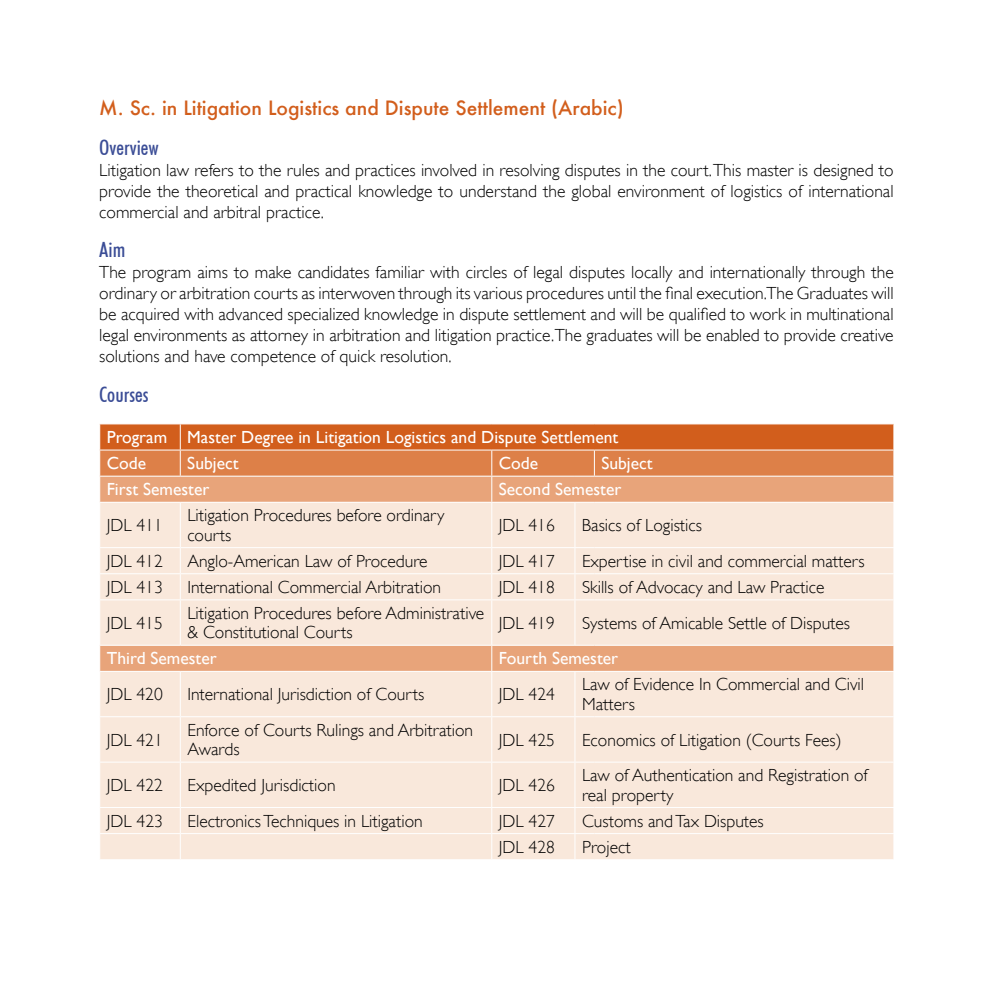
<style>
.page{position:relative;width:993px;height:993px;background:#fff}
.page>*{position:absolute;margin:0;border:0;box-sizing:border-box;transform-origin:0 0}
.t1{font:500 condensed 21px "Futura BT";color:#3b4d96}
.t2{font:500 19.25px "Futura";color:#d25e1c}
.t3{font:300 17.5px/21px "Gill Sans";color:#000}
.t4{font:17.5px/26.1px "Gill Sans";color:#fff}
</style>
<div class="page">
<svg style="left:100px;top:502px;width:793px;height:357px;background:#f7e3d4"></svg>
<svg style="left:99px;top:424px;width:795px;height:78px;background:#de8753"></svg>
<hr style="left:491px;top:501px;width:83px;height:1px;background:#fff">
<hr style="left:574px;top:502px;width:1px;height:45px;background:#fff">
<hr style="left:180px;top:501px;width:311px;height:1px;background:#fff">
<hr style="left:491px;top:502px;width:1px;height:45px;background:#fff">
<hr style="left:99px;top:501px;width:81px;height:1px;background:#fff">
<hr style="left:180px;top:502px;width:1px;height:45px;background:#fff">
<hr style="left:594px;top:547px;width:300px;height:1px;background:#fff">
<hr style="left:491px;top:547px;width:83px;height:1px;background:#fff">
<hr style="left:180px;top:547px;width:311px;height:1px;background:#fff">
<hr style="left:99px;top:547px;width:81px;height:1px;background:#fff">
<hr style="left:594px;top:573px;width:300px;height:1px;background:#fff">
<svg style="left:893px;top:548px;width:1px;height:51px"></svg>
<hr style="left:491px;top:573px;width:83px;height:1px;background:#fff">
<hr style="left:180px;top:573px;width:311px;height:1px;background:#fff">
<svg style="left:491px;top:548px;width:1px;height:51px"></svg>
<hr style="left:99px;top:573px;width:81px;height:1px;background:#fff">
<svg style="left:180px;top:548px;width:1px;height:51px"></svg>
<hr style="left:594px;top:599px;width:300px;height:1px;background:#fff">
<svg style="left:574px;top:547px;width:20px;height:53px"></svg>
<hr style="left:491px;top:599px;width:83px;height:1px;background:#fff">
<hr style="left:574px;top:600px;width:1px;height:44px;background:#fff">
<hr style="left:180px;top:599px;width:311px;height:1px;background:#fff">
<hr style="left:491px;top:600px;width:1px;height:44px;background:#fff">
<hr style="left:99px;top:599px;width:81px;height:1px;background:#fff">
<hr style="left:180px;top:600px;width:1px;height:44px;background:#fff">
<hr style="left:594px;top:644px;width:300px;height:1px;background:#fff">
<svg style="left:893px;top:645px;width:1px;height:25px"></svg>
<svg style="left:574px;top:644px;width:20px;height:1px"></svg>
<hr style="left:491px;top:644px;width:83px;height:1px;background:#fff">
<hr style="left:180px;top:644px;width:311px;height:1px;background:#fff">
<svg style="left:491px;top:645px;width:1px;height:25px"></svg>
<hr style="left:99px;top:644px;width:81px;height:1px;background:#fff">
<hr style="left:594px;top:670px;width:300px;height:1px;background:#fff">
<svg style="left:574px;top:670px;width:20px;height:1px"></svg>
<hr style="left:491px;top:670px;width:83px;height:1px;background:#fff">
<hr style="left:574px;top:671px;width:1px;height:45px;background:#fff">
<hr style="left:180px;top:670px;width:311px;height:1px;background:#fff">
<hr style="left:491px;top:671px;width:1px;height:45px;background:#fff">
<hr style="left:99px;top:670px;width:81px;height:1px;background:#fff">
<hr style="left:180px;top:671px;width:1px;height:45px;background:#fff">
<hr style="left:594px;top:716px;width:300px;height:1px;background:#fff">
<svg style="left:574px;top:716px;width:20px;height:1px"></svg>
<hr style="left:491px;top:716px;width:83px;height:1px;background:#fff">
<hr style="left:574px;top:717px;width:1px;height:44px;background:#fff">
<hr style="left:180px;top:716px;width:311px;height:1px;background:#fff">
<hr style="left:491px;top:717px;width:1px;height:44px;background:#fff">
<hr style="left:99px;top:716px;width:81px;height:1px;background:#fff">
<hr style="left:180px;top:717px;width:1px;height:44px;background:#fff">
<hr style="left:594px;top:761px;width:300px;height:1px;background:#fff">
<svg style="left:574px;top:761px;width:20px;height:1px"></svg>
<hr style="left:491px;top:761px;width:83px;height:1px;background:#fff">
<hr style="left:574px;top:762px;width:1px;height:44px;background:#fff">
<hr style="left:180px;top:761px;width:311px;height:1px;background:#fff">
<hr style="left:491px;top:762px;width:1px;height:44px;background:#fff">
<hr style="left:99px;top:761px;width:81px;height:1px;background:#fff">
<hr style="left:180px;top:762px;width:1px;height:44px;background:#fff">
<hr style="left:594px;top:806px;width:300px;height:1px;background:#fff">
<hr style="left:491px;top:806px;width:83px;height:1px;background:#fff">
<hr style="left:180px;top:806px;width:311px;height:1px;background:#fff">
<hr style="left:99px;top:806px;width:81px;height:1px;background:#fff">
<hr style="left:594px;top:832px;width:300px;height:1px;background:#fff">
<svg style="left:893px;top:808px;width:1px;height:51px"></svg>
<hr style="left:491px;top:832px;width:83px;height:1px;background:#fff">
<hr style="left:180px;top:832px;width:311px;height:1px;background:#fff">
<svg style="left:491px;top:807px;width:1px;height:52px"></svg>
<hr style="left:99px;top:832px;width:81px;height:1px;background:#fff">
<svg style="left:180px;top:807px;width:1px;height:52px"></svg>
<svg style="left:574px;top:806px;width:20px;height:53px"></svg>
<p class="t2" style="left:99px;top:95px;width:526px">M. Sc. in Litigation Logistics and Dispute Settlement (Arabic)</p>
<p class="t1" style="left:99px;top:134px;width:61px">Overview</p>
<p class="t3" style="left:99px;top:158px;width:795px;text-align:justify">Litigation law refers to the rules and practices involved in resolving disputes in the court. This master is designed to provide the theoretical and practical knowledge to understand the global environment of logistics of international commercial and arbitral practice.</p>
<p class="t1" style="left:99px;top:237px;width:28px">Aim</p>
<p class="t3" style="left:99px;top:261px;width:795px;text-align:justify">The program aims to make candidates familiar with circles of legal disputes locally and internationally through the ordinary or arbitration courts as interwoven through its various procedures until the final execution.The Graduates will be acquired with advanced specialized knowledge in dispute settlement and will be qualified to work in multinational legal environments as attorney in arbitration and litigation practice.The graduates will be enabled to provide creative solutions and have competence of quick resolution.</p>
<p class="t1" style="left:99px;top:381px;width:51px">Courses</p>
<p class="t4" style="left:107px;top:424px;width:513px">Program Master Degree in Litigation Logistics and Dispute Settlement<br>Code</p>
<p class="t4" style="left:187px;top:450px;width:53px">Subject</p>
<p class="t4" style="left:498px;top:450px;width:41px">Code</p>
<p class="t4" style="left:601px;top:450px;width:53px">Subject</p>
<p class="t4" style="left:107px;top:476px;width:104px">First Semester</p>
<p class="t4" style="left:498px;top:476px;width:124px">Second Semester</p>
<p class="t3" style="left:498px;top:514px;width:57px">JDL 416</p>
<p class="t3" style="left:581px;top:514px;width:121px">Basics of Logistics</p>
<p class="t3" style="left:187px;top:505px;width:258px;line-height:19.2px">Litigation Procedures before ordinary courts</p>
<p class="t3" style="left:107px;top:506px;width:57px;line-height:35.7px">JDL 411<br>JDL 412</p>
<p class="t3" style="left:187px;top:549px;width:242px">Anglo-American Law of Procedure</p>
<p class="t3" style="left:498px;top:549px;width:57px">JDL 417</p>
<p class="t3" style="left:581px;top:549px;width:284px">Expertise in civil and commercial matters</p>
<p class="t3" style="left:107px;top:575px;width:57px">JDL 413</p>
<p class="t3" style="left:187px;top:575px;width:255px">International Commercial Arbitration</p>
<p class="t3" style="left:498px;top:575px;width:57px">JDL 418</p>
<p class="t3" style="left:582px;top:575px;width:244px">Skills of Advocacy and Law Practice</p>
<p class="t3" style="left:498px;top:611px;width:57px">JDL 419</p>
<p class="t3" style="left:582px;top:611px;width:269px">Systems of Amicable Settle of Disputes</p>
<p class="t3" style="left:187px;top:602px;width:298px;line-height:19.2px">Litigation Procedures before Administrative &amp; Constitutional Courts</p>
<p class="t3" style="left:107px;top:611px;width:57px">JDL 415</p>
<p class="t4" style="left:107px;top:645px;width:111px">Third Semester</p>
<p class="t4" style="left:498px;top:645px;width:121px">Fourth Semester</p>
<p class="t3" style="left:582px;top:674px;width:283px;line-height:19.2px">Law of Evidence In Commercial and Civil<br>Matters</p>
<p class="t3" style="left:107px;top:682px;width:57px">JDL 420</p>
<p class="t3" style="left:187px;top:682px;width:238px">International Jurisdiction of Courts</p>
<p class="t3" style="left:498px;top:682px;width:57px">JDL 424</p>
<p class="t3" style="left:498px;top:728px;width:57px">JDL 425</p>
<p class="t3" style="left:582px;top:728px;width:261px">Economics of Litigation (Courts Fees)</p>
<p class="t3" style="left:187px;top:719px;width:287px;line-height:19.2px">Enforce of Courts Rulings and Arbitration<br>Awards</p>
<p class="t3" style="left:107px;top:728px;width:57px">JDL 421</p>
<p class="t3" style="left:582px;top:764px;width:287px;line-height:19.2px">Law of Authentication and Registration of real property</p>
<p class="t3" style="left:107px;top:773px;width:57px">JDL 422</p>
<p class="t3" style="left:187px;top:773px;width:150px">Expedited Jurisdiction</p>
<p class="t3" style="left:498px;top:773px;width:57px">JDL 426</p>
<p class="t3" style="left:107px;top:809px;width:57px">JDL 423</p>
<p class="t3" style="left:187px;top:809px;width:237px">Electronics Techniques in Litigation</p>
<p class="t3" style="left:499px;top:809px;width:57px">JDL 427</p>
<p class="t3" style="left:582px;top:809px;width:183px">Customs and Tax Disputes</p>
<p class="t3" style="left:499px;top:835px;width:57px">JDL 428</p>
<p class="t3" style="left:582px;top:835px;width:50px">Project</p>
</div>
